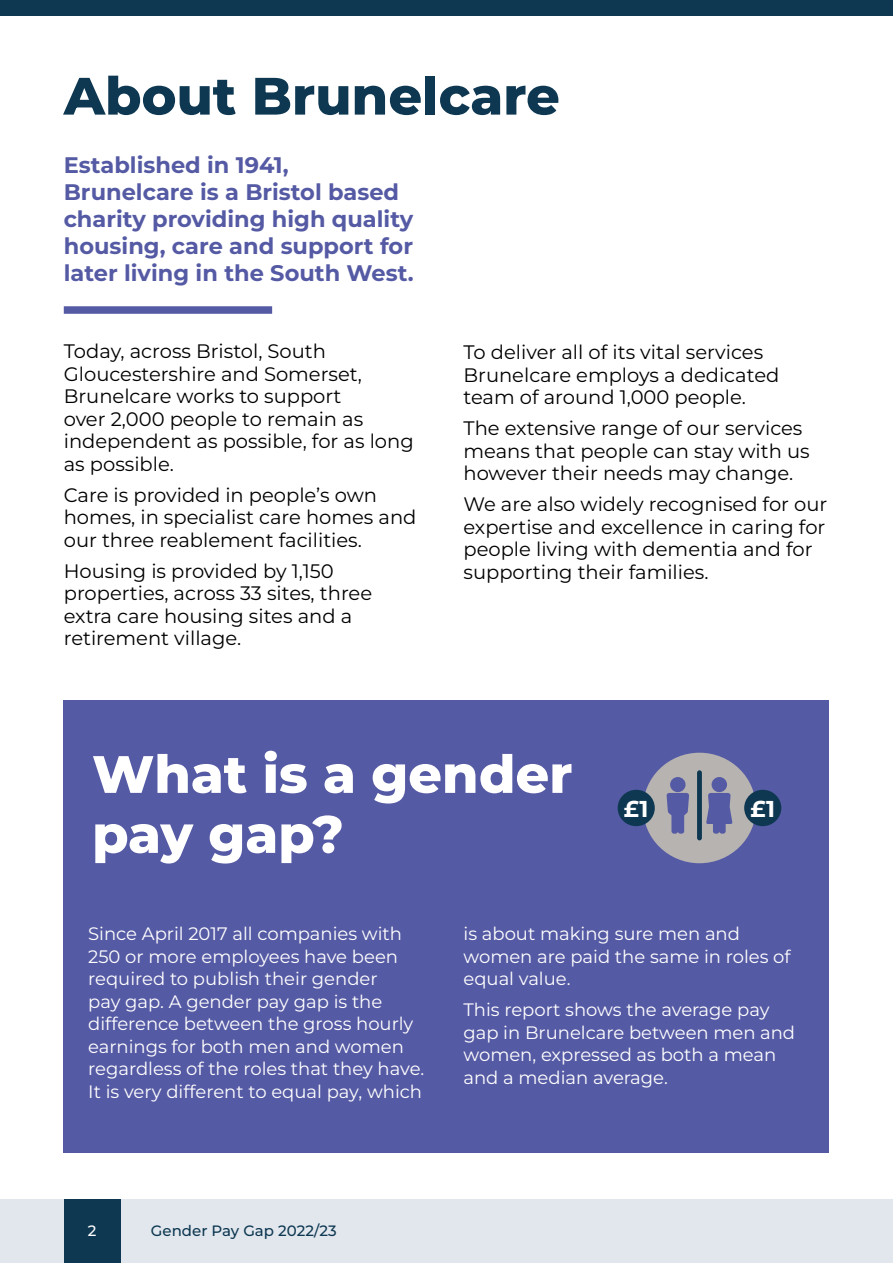
<style>
.page{position:relative;width:893px;height:1263px;background:#fff}
.page>*{position:absolute;margin:0;border:0;box-sizing:border-box;transform-origin:0 0}
.t1{font:800 52.5px/60px "Montserrat";color:#fff}
.t2{font:800 52.5px "Montserrat";color:#0e3851}
.t3{font:700 22.95px "Montserrat";color:#fff}
.t4{font:700 22.5px/27px "Montserrat";color:#555aa4}
.t5{font:19.5px/22.5px "Montserrat";color:#000}
.t6{font:18px/22.5px "Montserrat";color:#fff}
.t7{font:500 15px "Montserrat";color:#0e3851}
.t8{font:500 15px "Montserrat";color:#fff}
</style>
<div class="page">
<div style="left:64px;top:700px;width:765px;height:452px;background:#555aa4"></div>
<div style="left:64px;top:306px;width:208px;height:8px;background:#555aa4"></div>
<div style="left:0;top:1199px;width:893px;height:64px;background:#e2e7ee"></div>
<div style="left:64px;top:1199px;width:56px;height:64px;background:#0e3851"></div>
<div style="left:0;top:0;width:893px;height:16px;background:#0e3851"></div>
<div style="left:643px;top:753px;width:113px;height:110px;background:#b6b3b1;border-radius:50%"></div>
<div style="left:697px;top:770px;width:5px;height:70px;background:#0e3851;border-radius:2px"></div>
<div style="left:670px;top:777px;width:16px;height:15px;background:#555aa4;border-radius:50%"></div>
<svg style="left:667px;top:793px;width:22px;height:41px"></svg>
<div style="left:712px;top:777px;width:15px;height:15px;background:#555aa4;border-radius:50%"></div>
<svg style="left:706px;top:793px;width:26px;height:41px"></svg>
<div style="left:618px;top:790px;width:37px;height:36px;background:#0e3851;border-radius:50%"></div>
<div style="left:744px;top:790px;width:37px;height:36px;background:#0e3851;border-radius:50%"></div>
<h1 class="t2" style="left:64px;top:61px;width:498px">About Brunelcare</h1>
<p class="t4" style="left:64px;top:151px;width:351px">Established in 1941,<br>Brunelcare is a Bristol based charity providing high quality housing, care and support for later living in the South West.</p>
<p class="t5" style="left:64px;top:340px;width:351px">Today, across Bristol, South<br>Gloucestershire and Somerset,<br>Brunelcare works to support<br>over 2,000 people to remain as independent as possible, for as long as possible.</p>
<p class="t5" style="left:64px;top:483px;width:354px">Care is provided in people’s own homes, in specialist care homes and our three reablement facilities.</p>
<p class="t5" style="left:64px;top:559px;width:310px">Housing is provided by 1,150 properties, across 33 sites, three extra care housing sites and a retirement village.</p>
<p class="t5" style="left:463px;top:340px;width:317px">To deliver all of its vital services<br>Brunelcare employs a dedicated team of around 1,000 people.</p>
<p class="t5" style="left:463px;top:416px;width:348px">The extensive range of our services means that people can stay with us however their needs may change.</p>
<p class="t5" style="left:463px;top:492px;width:365px">We are also widely recognised for our expertise and excellence in caring for people living with dementia and for supporting their families.</p>
<h1 class="t1" style="left:92px;top:743px;width:482px">What is a gender pay gap?</h1>
<p class="t3" style="left:624px;top:793px;width:26px">£1</p>
<p class="t3" style="left:750px;top:793px;width:26px">£1</p>
<p class="t6" style="left:88px;top:922px;width:338px">Since April 2017 all companies with 250 or more employees have been required to publish their gender<br>pay gap. A gender pay gap is the difference between the gross hourly earnings for both men and women regardless of the roles that they have.<br>It is very different to equal pay, which</p>
<p class="t6" style="left:463px;top:922px;width:329px">is about making sure men and women are paid the same in roles of equal value.</p>
<p class="t6" style="left:463px;top:998px;width:333px">This report shows the average pay gap in Brunelcare between men and women, expressed as both a mean and a median average.</p>
<p class="t8" style="left:88px;top:1221px;width:10px">2</p>
<p class="t7" style="left:151px;top:1221px;width:187px">Gender Pay Gap 2022/23</p>
</div>
